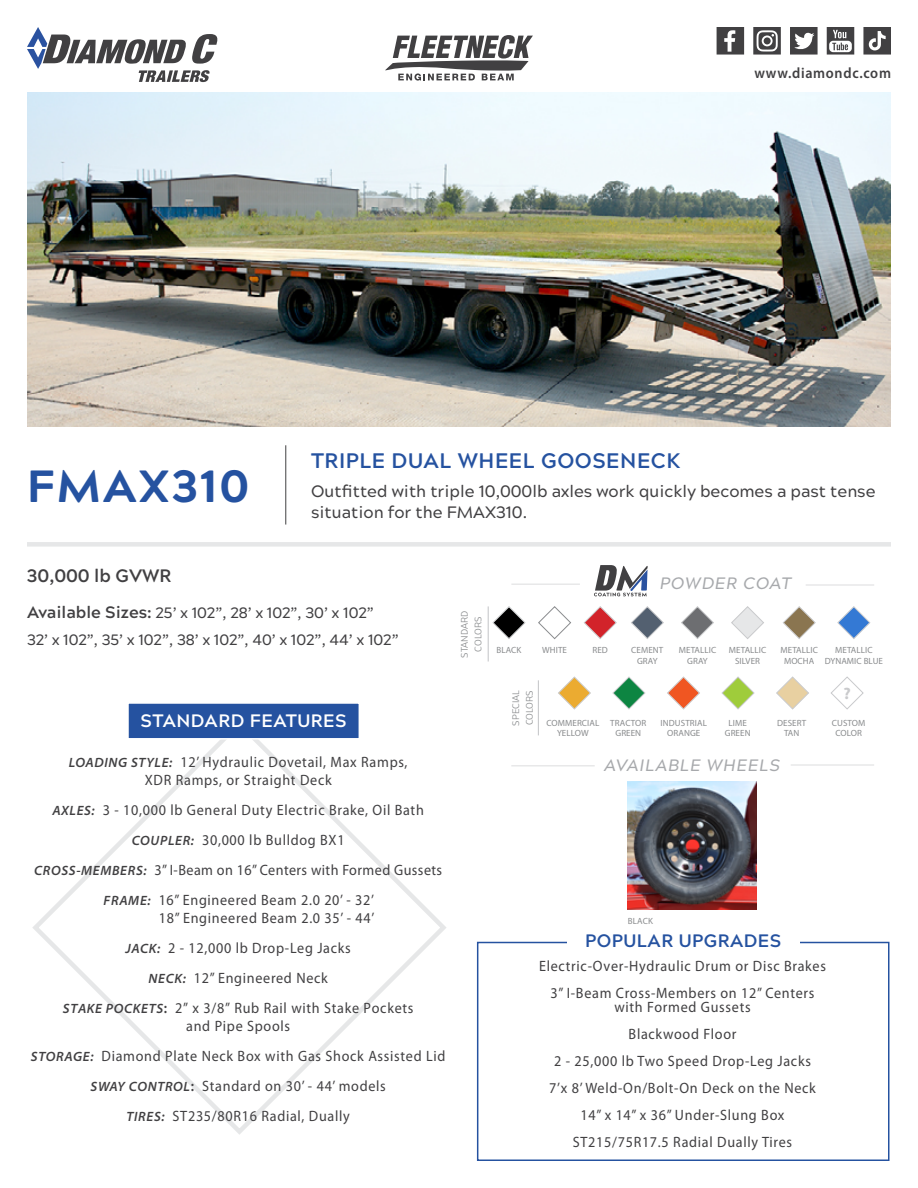
<style>
.page{position:relative;width:918px;height:1188px;background:#fff}
.page>*{position:absolute;margin:0;border:0;box-sizing:border-box;transform-origin:0 0}
.t1{font:800 45px "Acherus Grotesque";letter-spacing:.05em;color:#2552a0}
.t2{font:700 21px "Acherus Grotesque";letter-spacing:.025em;color:#2552a0}
.t3{font:700 18px "Acherus Grotesque";letter-spacing:.025em;color:#fff}
.t4{font:700 18px "Acherus Grotesque";letter-spacing:.025em;color:#2552a0}
.t5{font:700 18px "Acherus Grotesque";color:#414042}
.t6{font:500 16.5px/21px "Acherus Grotesque";color:#414042}
.t7{font:italic 500 16.5px "Acherus Grotesque";letter-spacing:.05em;color:#a7a9ac}
.t8{font:700 16.5px "Myriad Pro";color:#c9cacc}
.t9{font:15px/30px "Myriad Pro";letter-spacing:.05em;color:#414042;text-align:center;scale:.94 1}
.t10{font:500 15px/27px "Acherus Grotesque";color:#414042}
.t11{font:600 15px "Myriad Pro";letter-spacing:.05em;color:#414042;scale:.94 1}
.t12{font:9px/10.8px "Myriad Pro";letter-spacing:.01em;color:#8a8c8e;text-align:center}
.t13{font:9px/13.5px "Bw Glenn Sans";letter-spacing:.01em;color:#8a8c8e;text-align:center}
.s1{font-weight:700;font-size:16.5px}
.s2{font-weight:600;font-style:italic;font-stretch:semi-expanded;font-size:13.5px}
.s3{font-weight:600}
</style>
<div class="page">
<img style="left:27px;top:93px;width:864px;height:334px">
<svg style="left:27px;top:27px;width:191px;height:55px"></svg>
<div style="left:27px;top:542px;width:864px;height:5px;background:#e6e7e8"></div>
<hr style="left:285px;top:445px;width:1px;height:80px;background:#414042">
<svg style="left:385px;top:35px;width:148px;height:46px"></svg>
<svg style="left:32px;top:740px;width:414px;height:395px"></svg>
<div style="left:127px;top:702px;width:233px;height:38px;background:#2552a0;border:2px solid #fff"></div>
<div style="left:477px;top:942px;width:413px;height:219px;border:2px solid #2552a0"></div>
<div style="left:567px;top:934px;width:233px;height:14px;background:#fff"></div>
<hr style="left:511px;top:765px;width:84px;height:1px;background:#dcddde">
<hr style="left:791px;top:765px;width:83px;height:1px;background:#dcddde">
<img style="left:628px;top:781px;width:129px;height:129px">
<svg style="left:492px;top:606px;width:34px;height:33px"></svg>
<svg style="left:631px;top:606px;width:33px;height:33px"></svg>
<svg style="left:681px;top:606px;width:33px;height:33px"></svg>
<svg style="left:538px;top:606px;width:33px;height:33px"></svg>
<svg style="left:731px;top:606px;width:33px;height:33px"></svg>
<svg style="left:584px;top:606px;width:33px;height:33px"></svg>
<svg style="left:783px;top:606px;width:33px;height:33px"></svg>
<svg style="left:837px;top:606px;width:33px;height:33px"></svg>
<hr style="left:538px;top:680px;width:1px;height:55px;background:#c9cacc">
<svg style="left:558px;top:676px;width:33px;height:34px"></svg>
<svg style="left:612px;top:676px;width:33px;height:34px"></svg>
<svg style="left:667px;top:676px;width:33px;height:34px"></svg>
<svg style="left:722px;top:676px;width:33px;height:34px"></svg>
<svg style="left:776px;top:676px;width:33px;height:34px"></svg>
<hr style="left:488px;top:606px;width:1px;height:56px;background:#c9cacc">
<svg style="left:831px;top:676px;width:33px;height:34px"></svg>
<hr style="left:511px;top:584px;width:69px;height:1px;background:#dcddde">
<hr style="left:806px;top:585px;width:68px;height:1px;background:#dcddde">
<svg style="left:594px;top:565px;width:54px;height:31px"></svg>
<svg style="left:717px;top:27px;width:27px;height:28px"></svg>
<svg style="left:753px;top:27px;width:28px;height:28px"></svg>
<svg style="left:790px;top:27px;width:28px;height:28px"></svg>
<svg style="left:827px;top:27px;width:27px;height:28px"></svg>
<svg style="left:863px;top:27px;width:28px;height:28px"></svg>
<p class="t11" style="left:754px;top:64px;width:147px">www.diamondc.com</p>
<h1 class="t1" style="left:27px;top:447px;width:224px">FMAX310</h1>
<p class="t5" style="left:27px;top:560px;width:146px">30,000 lb GVWR</p>
<h2 class="t2" style="left:311px;top:443px;width:371px">TRIPLE DUAL WHEEL GOOSENECK</h2>
<p class="t6" style="left:311px;top:480px;width:566px">Outfitted with triple 10,000lb axles work quickly becomes a past tense situation for the FMAX310.</p>
<p class="t7" style="left:660px;top:569px;width:133px">POWDER COAT</p>
<p class="t10" style="left:27px;top:599px;width:373px"><span class="s1">Available Sizes:</span> 25’ x 102”, 28’ x 102”, 30’ x 102”<br>32’ x 102”, 35’ x 102”, 38’ x 102”, 40’ x 102”, 44’ x 102”</p>
<p class="t3" style="left:141px;top:705px;width:208px">STANDARD FEATURES</p>
<p class="t9" style="left:69px;top:753px;width:362px;line-height:18px"><span class="s2">LOADING STYLE:</span> 12’ Hydraulic Dovetail, Max Ramps,<br>XDR Ramps, or Straight Deck</p>
<p class="t9" style="left:34px;top:795px;width:436px"><span class="s2">AXLES:</span> 3 - 10,000 lb General Duty Electric Brake, Oil Bath <span class="s2">COUPLER:</span> 30,000 lb Bulldog BX1<br><span class="s2">CROSS-MEMBERS:</span> 3” I-Beam on 16” Centers with Formed Gussets <span class="s2">FRAME:</span> 16” Engineered Beam 2.0 20’ - 32’</p>
<p class="t9" style="left:159px;top:903px;width:231px">18” Engineered Beam 2.0 35’ - 44’</p>
<p class="t9" style="left:126px;top:933px;width:241px"><span class="s2">JACK:</span> 2 - 12,000 lb Drop-Leg Jacks</p>
<p class="t9" style="left:149px;top:963px;width:192px"><span class="s2">NECK:</span> 12” Engineered Neck</p>
<p class="t9" style="left:63px;top:993px;width:374px"><span class="s2">STAKE POCKETS</span><span class="s3">:</span> 2” x 3/8” Rub Rail with Stake Pockets</p>
<p class="t9" style="left:31px;top:1011px;width:442px">and Pipe Spools<br><span class="s2">STORAGE:</span> Diamond Plate Neck Box with Gas Shock Assisted Lid <span class="s2">SWAY CONTROL</span><span class="s3">:</span> Standard on 30’ - 44’ models<br><span class="s2">TIRES:</span> ST235/80R16 Radial, Dually</p>
<p class="t13" style="left:458px;top:658px;width:49px;rotate:-90deg">STANDARD<br>COLORS</p>
<p class="t12" style="left:497px;top:644px;width:26px">BLACK</p>
<p class="t12" style="left:631px;top:644px;width:34px">CEMENT<br>GRAY</p>
<p class="t12" style="left:679px;top:644px;width:39px">METALLIC<br>GRAY</p>
<p class="t12" style="left:542px;top:644px;width:26px">WHITE</p>
<p class="t12" style="left:729px;top:644px;width:39px">METALLIC<br>SILVER</p>
<p class="t12" style="left:593px;top:644px;width:17px">RED</p>
<p class="t12" style="left:780px;top:644px;width:39px">METALLIC<br>MOCHA</p>
<p class="t12" style="left:825px;top:644px;width:60px">METALLIC<br>DYNAMIC BLUE</p>
<p class="t13" style="left:509px;top:726px;width:37px;text-align:left;rotate:-90deg">SPECIAL<br>COLORS</p>
<p class="t12" style="left:546px;top:717px;width:54px">COMMERCIAL<br>YELLOW</p>
<p class="t12" style="left:610px;top:717px;width:38px">TRACTOR<br>GREEN</p>
<p class="t12" style="left:661px;top:717px;width:48px">INDUSTRIAL<br>ORANGE</p>
<p class="t12" style="left:725px;top:717px;width:27px">LIME<br>GREEN</p>
<p class="t12" style="left:777px;top:717px;width:31px">DESERT<br>TAN</p>
<p class="t7" style="left:604px;top:751px;width:177px">AVAILABLE WHEELS</p>
<p class="t8" style="left:843px;top:683px;width:9px">?</p>
<p class="t12" style="left:832px;top:717px;width:35px">CUSTOM<br>COLOR</p>
<p class="t12" style="left:628px;top:915px;width:26px">BLACK</p>
<p class="t4" style="left:585px;top:925px;width:198px">POPULAR UPGRADES</p>
<p class="t9" style="left:539px;top:952px;width:307px;line-height:27px">Electric-Over-Hydraulic Drum or Disc Brakes<br>3” I-Beam Cross-Members on 12” Centers</p>
<p class="t9" style="left:549px;top:993px;width:285px;line-height:27px">with Formed Gussets<br>Blackwood Floor<br>2 - 25,000 lb Two Speed Drop-Leg Jacks<br>7’x 8’ Weld-On/Bolt-On Deck on the Neck<br>14” x 14” x 36” Under-Slung Box<br>ST215/75R17.5 Radial Dually Tires</p>
</div>
